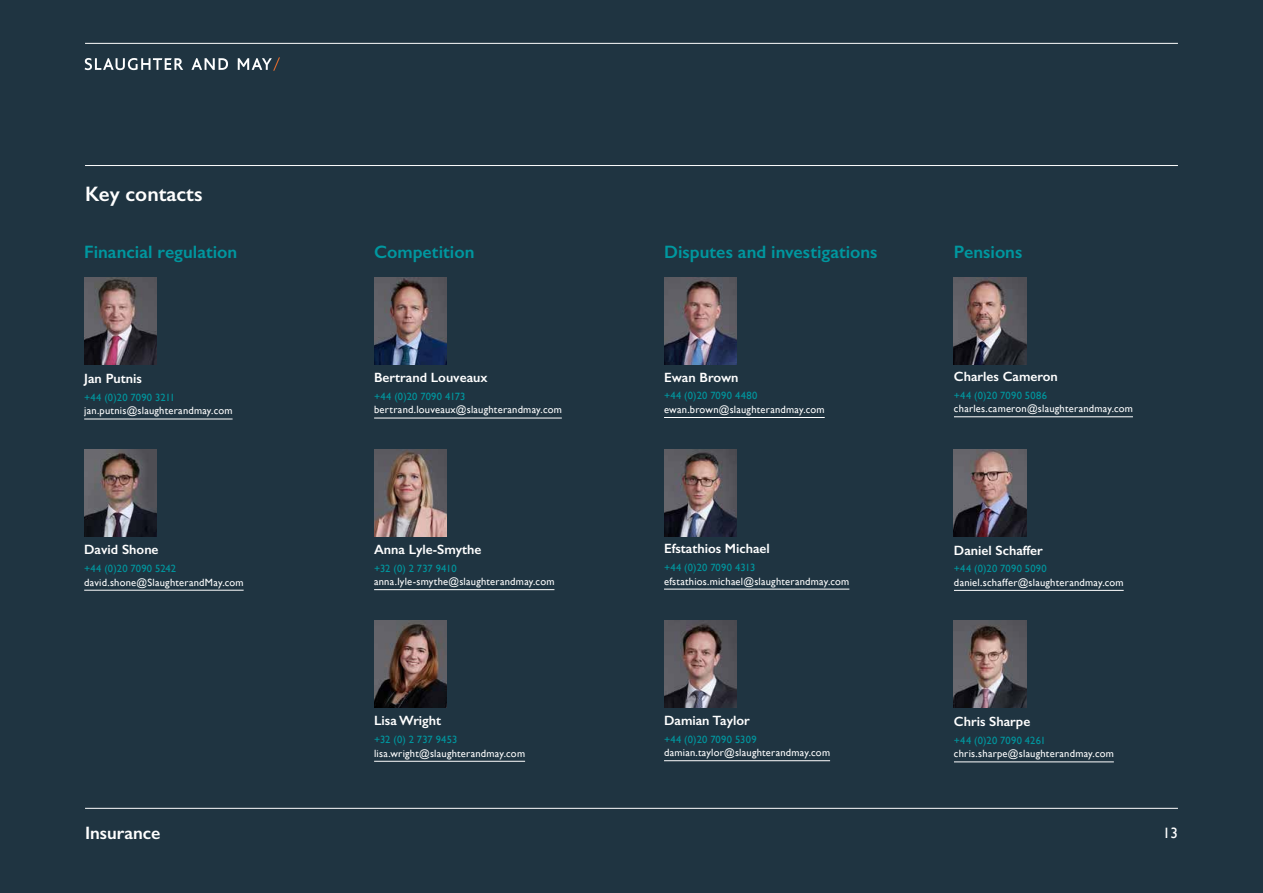
<style>
.page{position:relative;width:1263px;height:893px;background:#1f3441}
.page>*{position:absolute;margin:0;border:0;box-sizing:border-box;transform-origin:0 0}
.t1{font:600 21px "Gill Sans";color:#fff}
.t2{font:600 18px "Gill Sans";color:#00979f}
.t3{font:600 18px "Gill Sans";color:#fff}
.t4{font:15px "Gill Sans";color:#fff}
.t5{font:600 13.5px "Gill Sans";color:#fff}
.t6{font:10.5px "Gill Sans";letter-spacing:.025em;color:#fff}
.t7{font:10.5px "Gill Sans";letter-spacing:.025em;color:#00979f}
.t8{font:10.5px "Gill Sans";color:#00979f}
</style>
<div class="page">
<hr style="left:85px;top:43px;width:1093px;height:1px;background:#fff">
<hr style="left:85px;top:808px;width:1093px;height:1px;background:#fff">
<hr style="left:85px;top:165px;width:1093px;height:1px;background:#fff">
<svg style="left:85px;top:58px;width:98px;height:12px"></svg>
<svg style="left:191px;top:58px;width:37px;height:12px"></svg>
<svg style="left:238px;top:57px;width:42px;height:14px"></svg>
<hr style="left:954px;top:416px;width:179px;height:1px;background:#fff">
<img style="left:954px;top:278px;width:72px;height:87px">
<hr style="left:954px;top:590px;width:170px;height:1px;background:#fff">
<img style="left:954px;top:449px;width:72px;height:87px">
<hr style="left:374px;top:418px;width:188px;height:1px;background:#fff">
<img style="left:374px;top:278px;width:73px;height:87px">
<hr style="left:374px;top:589px;width:180px;height:1px;background:#fff">
<img style="left:374px;top:449px;width:73px;height:87px">
<hr style="left:374px;top:761px;width:151px;height:1px;background:#fff">
<img style="left:374px;top:621px;width:73px;height:87px">
<hr style="left:664px;top:417px;width:161px;height:1px;background:#fff">
<img style="left:664px;top:278px;width:73px;height:87px">
<hr style="left:664px;top:589px;width:185px;height:1px;background:#fff">
<img style="left:664px;top:449px;width:73px;height:87px">
<hr style="left:664px;top:760px;width:166px;height:1px;background:#fff">
<img style="left:664px;top:621px;width:73px;height:87px">
<hr style="left:84px;top:590px;width:160px;height:1px;background:#fff">
<img style="left:84px;top:449px;width:73px;height:87px">
<hr style="left:84px;top:419px;width:149px;height:1px;background:#fff">
<img style="left:84px;top:278px;width:73px;height:87px">
<hr style="left:954px;top:761px;width:160px;height:1px;background:#fff">
<img style="left:954px;top:621px;width:72px;height:87px">
<h1 class="t1" style="left:85px;top:182px;width:119px">Key contacts</h1>
<h2 class="t2" style="left:84px;top:241px;width:154px">Financial regulation</h2>
<p class="t5" style="left:84px;top:370px;width:59px">Jan Putnis</p>
<p class="t7" style="left:84px;top:391px;width:92px">+44 (0)20 7090 3211</p>
<p class="t6" style="left:84px;top:405px;width:150px">jan.putnis@slaughterandmay.com</p>
<p class="t5" style="left:84px;top:542px;width:76px">David Shone</p>
<p class="t7" style="left:84px;top:562px;width:93px">+44 (0)20 7090 5242</p>
<p class="t6" style="left:84px;top:576px;width:161px">david.shone@SlaughterandMay.com</p>
<h2 class="t2" style="left:374px;top:241px;width:102px">Competition</h2>
<p class="t5" style="left:374px;top:369px;width:115px">Bertrand Louveaux</p>
<p class="t7" style="left:374px;top:390px;width:93px">+44 (0)20 7090 4173</p>
<p class="t6" style="left:374px;top:404px;width:189px">bertrand.louveaux@slaughterandmay.com</p>
<p class="t5" style="left:374px;top:541px;width:109px">Anna Lyle-Smythe</p>
<p class="t8" style="left:374px;top:562px;width:84px">+32 (0) 2 737 9410</p>
<p class="t6" style="left:374px;top:575px;width:182px">anna.lyle-smythe@slaughterandmay.com</p>
<p class="t5" style="left:374px;top:713px;width:69px">Lisa Wright</p>
<p class="t7" style="left:374px;top:733px;width:85px">+32 (0) 2 737 9453</p>
<p class="t6" style="left:374px;top:747px;width:152px">lisa.wright@slaughterandmay.com</p>
<h2 class="t2" style="left:664px;top:241px;width:215px">Disputes and investigations</h2>
<p class="t5" style="left:664px;top:369px;width:76px">Ewan Brown</p>
<p class="t7" style="left:664px;top:390px;width:95px">+44 (0)20 7090 4480</p>
<p class="t6" style="left:664px;top:403px;width:162px">ewan.brown@slaughterandmay.com</p>
<p class="t5" style="left:664px;top:540px;width:107px">Efstathios Michael</p>
<p class="t7" style="left:664px;top:561px;width:93px">+44 (0)20 7090 4313</p>
<p class="t6" style="left:664px;top:575px;width:187px">efstathios.michael@slaughterandmay.com</p>
<p class="t5" style="left:664px;top:712px;width:87px">Damian Taylor</p>
<p class="t7" style="left:664px;top:733px;width:94px">+44 (0)20 7090 5309</p>
<p class="t6" style="left:664px;top:746px;width:168px">damian.taylor@slaughterandmay.com</p>
<h2 class="t2" style="left:954px;top:241px;width:70px">Pensions</h2>
<p class="t5" style="left:954px;top:368px;width:105px">Charles Cameron</p>
<p class="t7" style="left:954px;top:389px;width:94px">+44 (0)20 7090 5086</p>
<p class="t6" style="left:954px;top:402px;width:180px">charles.cameron@slaughterandmay.com</p>
<p class="t5" style="left:954px;top:542px;width:90px">Daniel Schaffer</p>
<p class="t7" style="left:954px;top:563px;width:94px">+44 (0)20 7090 5090</p>
<p class="t6" style="left:954px;top:576px;width:171px">daniel.schaffer@slaughterandmay.com</p>
<p class="t5" style="left:954px;top:713px;width:78px">Chris Sharpe</p>
<p class="t7" style="left:954px;top:734px;width:93px">+44 (0)20 7090 4261</p>
<p class="t6" style="left:954px;top:748px;width:161px">chris.sharpe@slaughterandmay.com</p>
<h2 class="t3" style="left:85px;top:822px;width:77px">Insurance</h2>
<h3 class="t4" style="left:1163px;top:824px;width:16px">13</h3>
</div>
